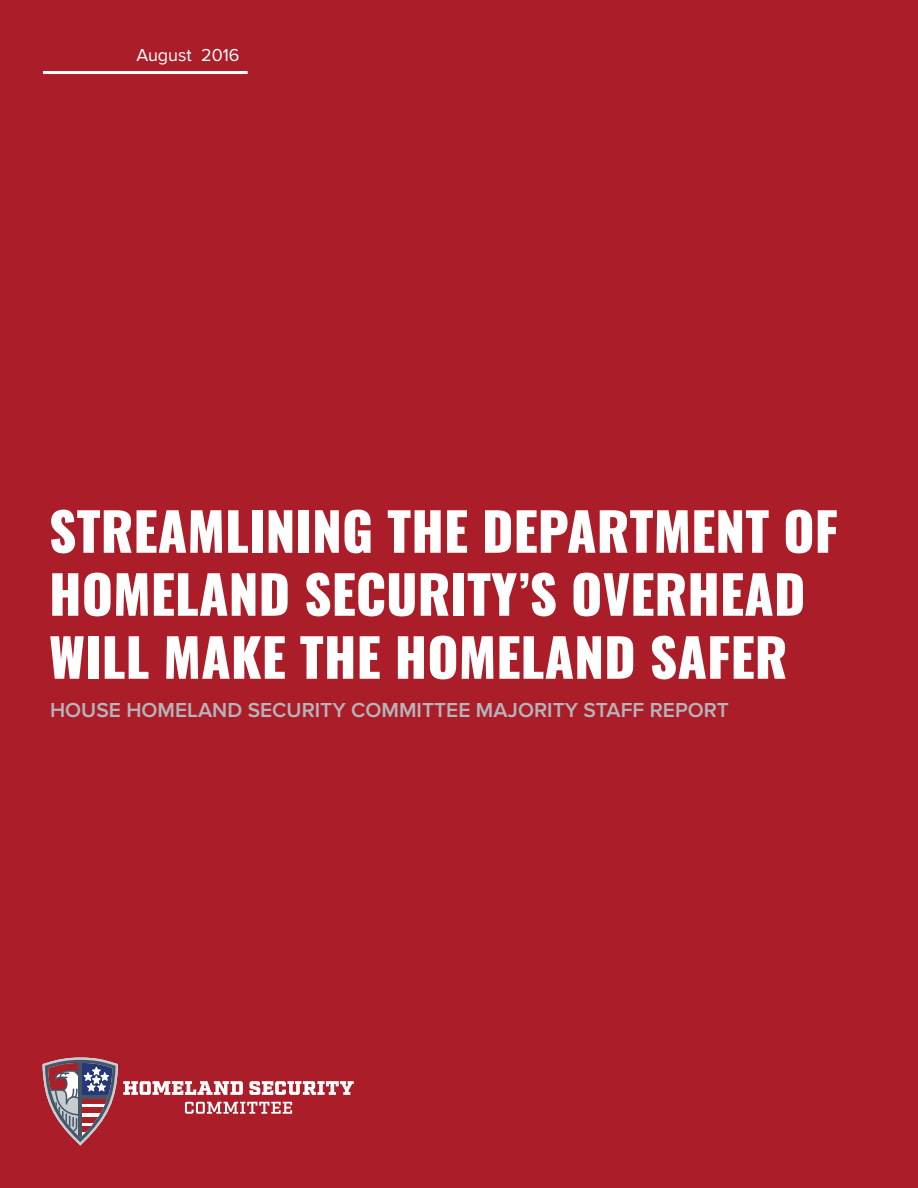
<style>
.page{position:relative;width:918px;height:1188px;background:#ab1e29}
.page>*{position:absolute;margin:0;border:0;box-sizing:border-box;transform-origin:0 0}
.t1{font:800 52.5px/63px "Oswald";color:#fff}
.t2{font:600 21px "Proxima Nova";color:#b4b6bb}
.t3{font:18px "Proxima Nova";color:#fff}
</style>
<div class="page">
<hr style="left:43px;top:71px;width:205px;height:3px;background:#fff">
<svg style="left:43px;top:1058px;width:311px;height:87px;background:#ad434e"></svg>
<p class="t3" style="left:136px;top:45px;width:105px">August 2016</p>
<p class="t1" style="left:49px;top:502px;width:791px">STREAMLINING THE DEPARTMENT OF<br>HOMELAND SECURITY’S OVERHEAD<br>WILL MAKE THE HOMELAND SAFER</p>
<p class="t2" style="left:50px;top:698px;width:680px">HOUSE HOMELAND SECURITY COMMITTEE MAJORITY STAFF REPORT</p>
</div>
